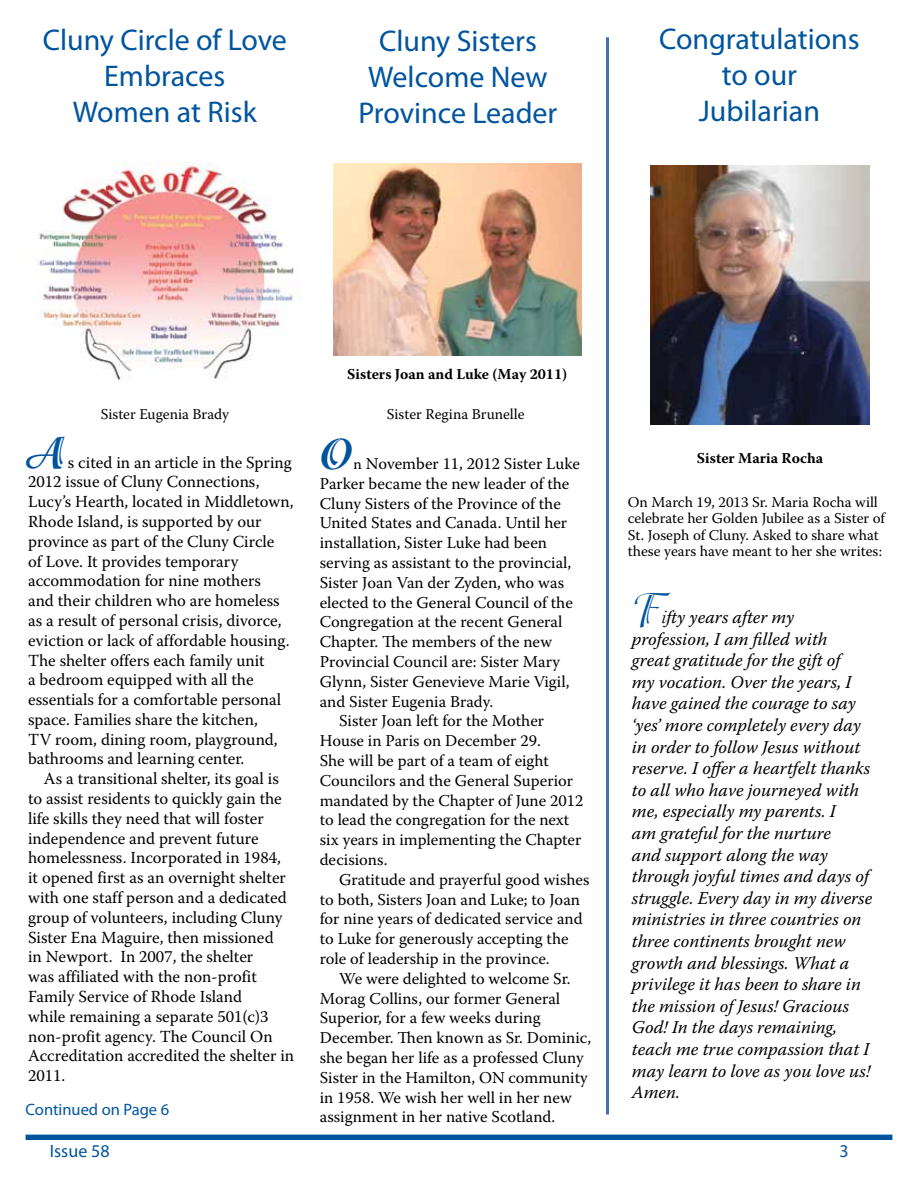
<style>
.page{position:relative;width:918px;height:1188px;background:#fff}
.page>*{position:absolute;margin:0;border:0;box-sizing:border-box;transform-origin:0 0}
.t1{font:700 48.9px "Isadora";color:#00549e}
.t2{font:700 48px "Isadora";color:#00549e}
.t3{font:48px "Isadora";color:#00549e}
.t4{font:30px/36px "Myriad Pro";color:#00549e;text-align:center}
.t5{font:italic 18px/21.6px "Warnock Pro";color:#000}
.t6{font:18px "Myriad Pro";color:#00549e}
.t7{font:16.8px/19.8px "Warnock Pro";color:#000}
.t8{font:16.5px "Warnock Pro";color:#000}
.t9{font:16.5px "Myriad Pro";color:#0055a1}
.t10{font:15px/16.5px "Warnock Pro";color:#000}
.t11{font:700 15px "Warnock Pro";color:#000}
.s1{font-size:15px}
.s2{font-family:"Isadora";font-style:normal}
</style>
<div class="page">
<div style="left:26px;top:1135px;width:866px;height:5px;background:#00549e"></div>
<img style="left:650px;top:166px;width:219px;height:258px">
<img style="left:334px;top:164px;width:247px;height:191px">
<img style="left:38px;top:163px;width:256px;height:217px">
<hr style="left:606px;top:37px;width:3px;height:1078px;background:#466faf">
<h3 class="t4" style="left:43px;top:21px;width:246px">Cluny Circle of Love<br>Embraces<br>Women at Risk</h3>
<h3 class="t4" style="left:358px;top:22px;width:200px">Cluny Sisters<br>Welcome New<br>Province Leader</h3>
<h3 class="t4" style="left:659px;top:20px;width:202px">Congratulations to our<br>Jubilarian</h3>
<p class="t11" style="left:347px;top:365px;width:221px">Sisters Joan and Luke (May 2011)</p>
<p class="t10" style="left:101px;top:406px;width:130px">Sister Eugenia Brady</p>
<p class="t10" style="left:387px;top:406px;width:139px">Sister Regina Brunelle</p>
<h1 class="t1" style="left:28px;top:424px;width:40px">A</h1>
<p class="t7" style="left:28px;top:452px;width:267px;text-indent:40px">s cited in an article in the Spring 2012 issue of Cluny Connections, Lucy’s Hearth, located in Middletown, Rhode Island, is supported by our province as part of the Cluny Circle<br>of Love. It provides temporary accommodation for nine mothers<br>and their children who are homeless as a result of personal crisis, divorce, eviction or lack of affordable housing.<br>The shelter offers each family unit<br>a bedroom equipped with all the essentials for a comfortable personal space. Families share the kitchen,<br>TV room, dining room, playground, bathrooms and learning center.</p>
<p class="t7" style="left:28px;top:769px;width:268px;text-indent:16px">As a transitional shelter, its goal is to assist residents to quickly gain the life skills they need that will foster independence and prevent future homelessness. Incorporated in 1984, it opened first as an overnight shelter with one staff person and a dedicated group of volunteers, including Cluny Sister Ena Maguire, then missioned<br>in Newport. In 2007, the shelter<br>was affiliated with the non-profit Family Service of Rhode Island<br>while remaining a separate 501(c)3 non-profit agency. The Council On Accreditation accredited the shelter in 2011.</p>
<p class="t9" style="left:26px;top:1100px;width:145px">Continued on Page 6</p>
<h2 class="t2" style="left:320px;top:426px;width:35px">O</h2>
<p class="t8" style="left:354px;top:454px;width:228px"><span class="s1">n</span> November 11, 2012 Sister Luke</p>
<p class="t8" style="left:320px;top:474px;width:251px">Parker became the new leader of the</p>
<p class="t8" style="left:320px;top:493px;width:243px">Cluny Sisters of the Province of the</p>
<p class="t8" style="left:320px;top:513px;width:249px">United States and Canada. Until her</p>
<p class="t8" style="left:320px;top:533px;width:229px">installation, Sister Luke had been</p>
<p class="t8" style="left:320px;top:553px;width:253px">serving as assistant to the provincial,</p>
<p class="t8" style="left:320px;top:573px;width:246px">Sister Joan Van der Zyden, who was</p>
<p class="t8" style="left:320px;top:592px;width:255px">elected to the General Council of the</p>
<p class="t8" style="left:320px;top:612px;width:244px">Congregation at the recent General</p>
<p class="t8" style="left:320px;top:632px;width:234px">Chapter. The members of the new</p>
<p class="t8" style="left:320px;top:652px;width:242px">Provincial Council are: Sister Mary</p>
<p class="t8" style="left:320px;top:672px;width:251px">Glynn, Sister Genevieve Marie Vigil,</p>
<p class="t8" style="left:320px;top:691px;width:175px">and Sister Eugenia Brady.</p>
<p class="t8" style="left:339px;top:711px;width:207px">Sister Joan left for the Mother</p>
<p class="t8" style="left:320px;top:731px;width:223px">House in Paris on December 29.</p>
<p class="t8" style="left:320px;top:751px;width:231px">She will be part of a team of eight</p>
<p class="t8" style="left:320px;top:771px;width:255px">Councilors and the General Superior</p>
<p class="t8" style="left:320px;top:790px;width:265px">mandated by the Chapter of June 2012</p>
<p class="t8" style="left:320px;top:810px;width:251px">to lead the congregation for the next</p>
<p class="t8" style="left:320px;top:830px;width:263px">six years in implementing the Chapter</p>
<p class="t8" style="left:320px;top:850px;width:69px">decisions.</p>
<p class="t8" style="left:339px;top:870px;width:252px">Gratitude and prayerful good wishes</p>
<p class="t8" style="left:320px;top:889px;width:262px">to both, Sisters Joan and Luke; to Joan</p>
<p class="t8" style="left:320px;top:909px;width:264px">for nine years of dedicated service and</p>
<p class="t8" style="left:320px;top:929px;width:250px">to Luke for generously accepting the</p>
<p class="t8" style="left:320px;top:949px;width:231px">role of leadership in the province.</p>
<p class="t8" style="left:339px;top:969px;width:233px">We were delighted to welcome Sr.</p>
<p class="t8" style="left:320px;top:988px;width:242px">Morag Collins, our former General</p>
<p class="t8" style="left:320px;top:1008px;width:222px">Superior, for a few weeks during</p>
<p class="t8" style="left:320px;top:1028px;width:273px">December. Then known as Sr. Dominic,</p>
<p class="t8" style="left:320px;top:1048px;width:265px">she began her life as a professed Cluny</p>
<p class="t8" style="left:320px;top:1068px;width:270px">Sister in the Hamilton, ON community</p>
<p class="t8" style="left:320px;top:1087px;width:254px">in 1958. We wish her well in her new</p>
<p class="t8" style="left:320px;top:1107px;width:237px">assignment in her native Scotland.</p>
<p class="t11" style="left:697px;top:449px;width:128px">Sister Maria Rocha</p>
<p class="t10" style="left:628px;top:493px;width:259px">On March 19, 2013 Sr. Maria Rocha will celebrate her Golden Jubilee as a Sister of St. Joseph of Cluny. Asked to share what these years have meant to her she writes:</p>
<h2 class="t3" style="left:632px;top:581px;width:32px">F</h2>
<p class="t5" style="left:632px;top:606px;width:242px;text-indent:30px"><span class="s2">i</span>fty years after my profession, I am filled with<br>great gratitude for the gift of<br>my vocation. Over the years, I have gained the courage to say ‘yes’ more completely every day in order to follow Jesus without reserve. I offer a heartfelt thanks to all who have journeyed with me, especially my parents. I<br>am grateful for the nurture<br>and support along the way through joyful times and days of struggle. Every day in my diverse ministries in three countries on three continents brought new growth and blessings. What a privilege it has been to share in the mission of Jesus! Gracious<br>God! In the days remaining, teach me true compassion that I may learn to love as you love us!<br>Amen.</p>
<p class="t6" style="left:50px;top:1139px;width:61px">Issue 58</p>
<p class="t6" style="left:840px;top:1139px;width:11px">3</p>
</div>
